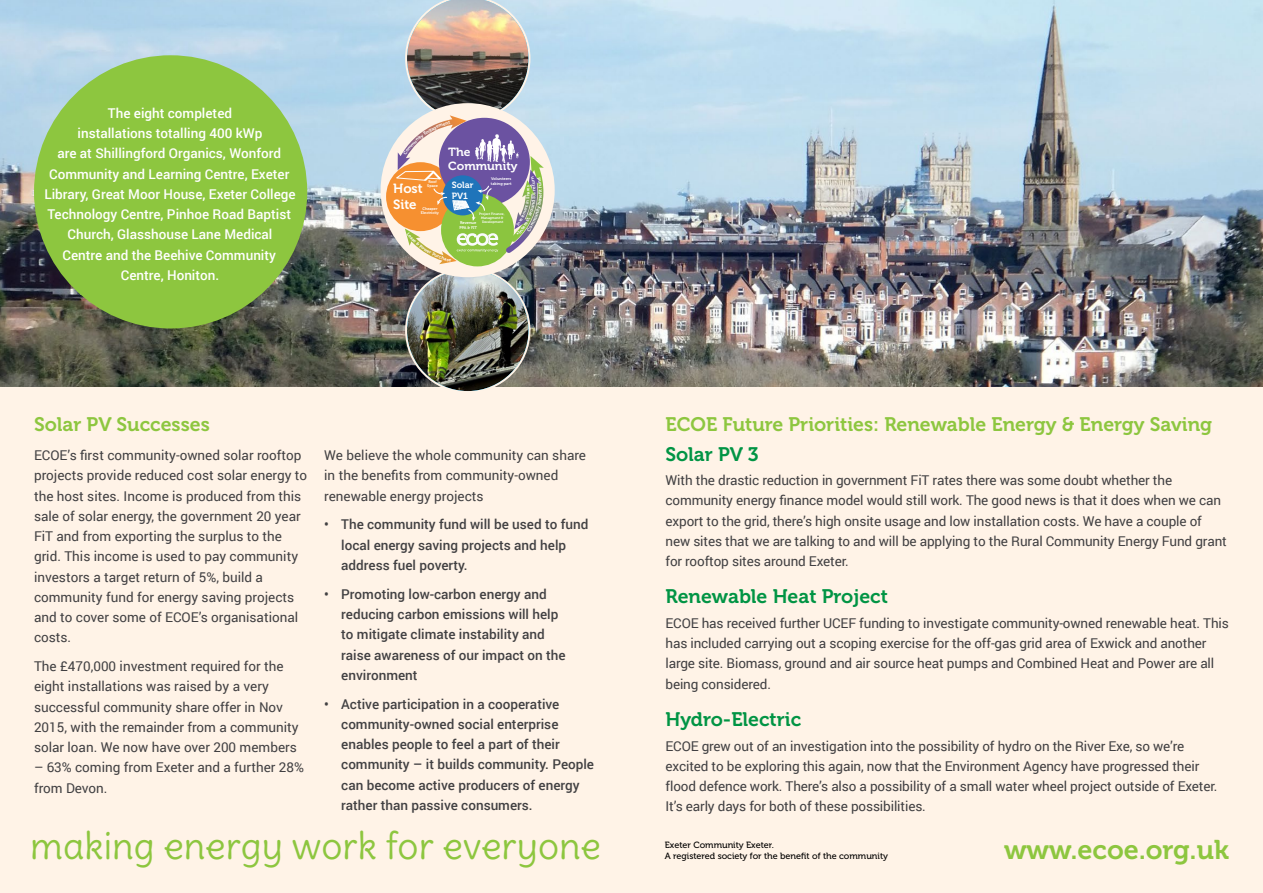
<style>
.page{position:relative;width:1263px;height:893px;background:#fff}
.page>*{position:absolute;margin:0;border:0;box-sizing:border-box;transform-origin:0 0}
.t1{font:37.5px "Delius";color:#8dc63f}
.t2{font:27px "Museo 700";color:#8dc63f}
.t3{font:19.5px "Museo 700";color:#8dc63f}
.t4{font:19.5px "Museo 700";color:#009444}
.t5{font:13.5px/20.2px "Roboto";letter-spacing:-.01em;color:#414042}
.t6{font:500 13.5px/20.2px "Roboto";color:#414042}
.t7{font:500 13.5px/20.2px "Roboto";color:#fff;text-align:center}
.t8{font:13.35px/15.9px "Museo 700";color:#fff}
.t9{font:11.85px/14.1px "Museo 700";color:#fff}
.t10{font:9px/10.8px "Museo 500";color:#000}
.t11{font:9px/10.8px "Museo 700";color:#fdfeff}
.t12{font:4.65px "Museo 700";color:#fff}
.t13{font:4.2px "Museo 700";color:#fff}
.t14{font:3.9px/4.7px "Museo 700";color:#fff}
.t15{font:3.75px/4.3px "Museo 700";color:#fff;text-align:center}
.t16{font:3.3px/4.1px "Museo 700";color:#fff;text-align:center}
</style>
<div class="page">
<div style="left:631px;top:0;width:632px;height:893px;background:#fff3e7"></div>
<div style="left:0;top:0;width:631px;height:893px;background:#fff3e7"></div>
<img style="left:0;top:0;width:1263px;height:387px">
<div style="left:34px;top:55px;width:273px;height:273px;background:#8dc63f;border-radius:50%"></div>
<img style="left:407px;top:270px;width:121px;height:121px;border-radius:61px">
<div style="left:382px;top:104px;width:171px;height:172px;background:#fff3e7;border-radius:50%"></div>
<div style="left:386px;top:162px;width:69px;height:69px;background:#f69030;border-radius:50%"></div>
<img style="left:396px;top:0;width:148px;height:264px">
<p class="t7" style="left:44px;top:102px;width:253px">The eight completed<br>installations totalling 400 kWp<br>are at Shillingford Organics, Wonford Community and Learning Centre, Exeter Library, Great Moor House, Exeter College Technology Centre, Pinhoe Road Baptist Church, Glasshouse Lane Medical<br>Centre and the Beehive Community Centre, Honiton.</p>
<p class="t15" style="left:427px;top:179px;width:12px">Roof<br>Space</p>
<p class="t15" style="left:421px;top:207px;width:20px">Cheaper<br>Electricity</p>
<p class="t8" style="left:393px;top:181px;width:31px">Host<br>Site</p>
<p class="t9" style="left:448px;top:145px;width:71px">The<br>Community</p>
<p class="t11" style="left:452px;top:180px;width:23px">Solar<br>PV1</p>
<p class="t14" style="left:491px;top:177px;width:22px">Volunteers taking part</p>
<p class="t16" style="left:479px;top:212px;width:27px">Project Finance,<br>Managment &amp;<br>Development</p>
<p class="t14" style="left:459px;top:221px;width:19px">Revenue<br>PPA &amp; FIT</p>
<p class="t13" style="left:526px;top:194px;width:4px;rotate:-90deg">a</p>
<p class="t12" style="left:538px;top:194px;width:4px;rotate:-90deg">fi</p>
<h3 class="t3" style="left:34px;top:414px;width:177px">Solar PV Successes</h3>
<p class="t5" style="left:34px;top:445px;width:275px">ECOE’s first community-owned solar rooftop projects provide reduced cost solar energy to the host sites. Income is produced from this sale of solar energy, the government 20 year FiT and from exporting the surplus to the grid. This income is used to pay community investors a target return of 5%, build a community fund for energy saving projects and to cover some of ECOE’s organisational costs.</p>
<p class="t5" style="left:34px;top:656px;width:266px">The £470,000 investment required for the eight installations was raised by a very successful community share offer in Nov 2015, with the remainder from a community solar loan. We now have over 200 members</p>
<p class="t5" style="left:34px;top:757px;width:271px">– 63% coming from Exeter and a further 28% from Devon.</p>
<p class="t5" style="left:324px;top:445px;width:263px">We believe the whole community can share in the benefits from community-owned renewable energy projects</p>
<p class="t6" style="left:341px;top:514px;width:249px;text-indent:-17px">• The community fund will be used to fund local energy saving projects and help address fuel poverty.</p>
<p class="t6" style="left:341px;top:583px;width:226px;text-indent:-17px">• Promoting low-carbon energy and reducing carbon emissions will help to mitigate climate instability and raise awareness of our impact on the environment</p>
<p class="t6" style="left:341px;top:693px;width:254px;text-indent:-17px">• Active participation in a cooperative community-owned social enterprise enables people to feel a part of their community – it builds community. People can become active producers of energy rather than passive consumers.</p>
<h1 class="t1" style="left:30px;top:822px;width:572px">making energy work for everyone</h1>
<h3 class="t3" style="left:665px;top:414px;width:548px">ECOE Future Priorities: Renewable Energy &amp; Energy Saving</h3>
<h3 class="t4" style="left:665px;top:443px;width:95px">Solar PV 3</h3>
<p class="t5" style="left:665px;top:470px;width:563px">With the drastic reduction in government FiT rates there was some doubt whether the community energy finance model would still work. The good news is that it does when we can export to the grid, there’s high onsite usage and low installation costs. We have a couple of new sites that we are talking to and will be applying to the Rural Community Energy Fund grant for rooftop sites around Exeter.</p>
<h3 class="t4" style="left:665px;top:586px;width:224px">Renewable Heat Project</h3>
<p class="t5" style="left:665px;top:612px;width:565px">ECOE has received further UCEF funding to investigate community-owned renewable heat. This has included carrying out a scoping exercise for the off-gas grid area of Exwick and another large site. Biomass, ground and air source heat pumps and Combined Heat and Power are all being considered.</p>
<h3 class="t4" style="left:665px;top:708px;width:137px">Hydro-Electric</h3>
<p class="t5" style="left:665px;top:735px;width:553px">ECOE grew out of an investigation into the possibility of hydro on the River Exe, so we’re excited to be exploring this again, now that the Environment Agency have progressed their flood defence work. There’s also a possibility of a small water wheel project outside of Exeter.<br>It’s early days for both of these possibilities.</p>
<p class="t10" style="left:665px;top:840px;width:225px">Exeter Community Exeter.<br>A registered society for the benefit of the community</p>
<h2 class="t2" style="left:1004px;top:835px;width:226px">www.ecoe.org.uk</h2>
</div>
